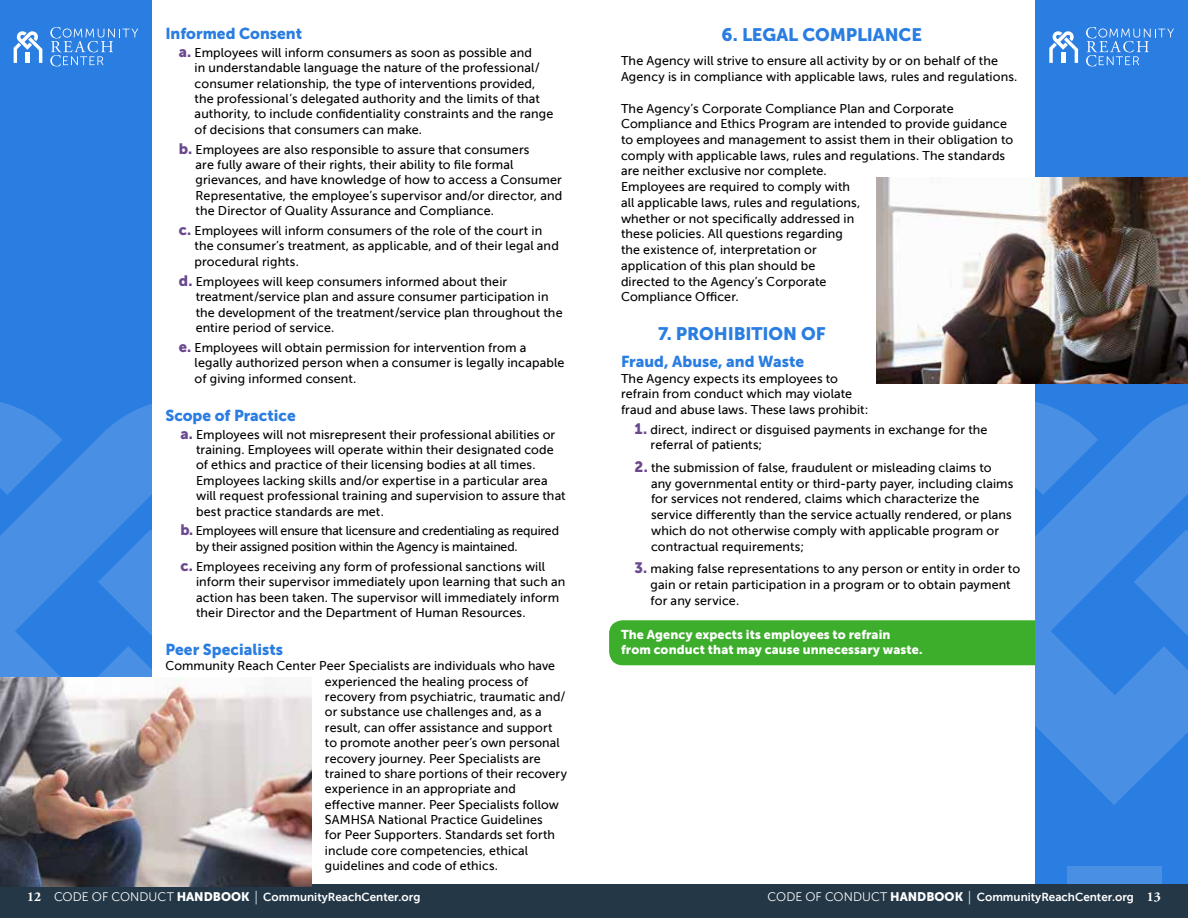
<style>
.page{position:relative;width:1188px;height:918px;background:#fff}
.page>*{position:absolute;margin:0;border:0;box-sizing:border-box;transform-origin:0 0}
.t1{font:18px "Museo Sans 900";letter-spacing:-.01em;color:#2a7de1}
.t2{font:15.75px "Museo Sans 900";color:#2a7de1}
.t3{font:12.75px/15.5px "Museo Sans 500";letter-spacing:.01em;color:#000}
.t4{font:12.75px/15.5px "Museo Sans 500";letter-spacing:-.01em;color:#000;scale:.96 1}
.t5{font:12.75px/15px "Museo Sans 900";letter-spacing:.01em;color:#fff}
.t6{font:11.7px "Museo Sans 700";color:#fff}
.s1{font-family:"Museo Sans 900";font-size:15px;color:#69488e}
.s2{font-family:"Adobe Garamond Pro";font-weight:700;font-size:13.5px}
.s3{font-family:"Museo Sans 300";font-size:12.3px}
.s4{font-family:"Museo Sans 900";font-size:12.3px}
.s5{font-family:"Adobe Garamond Pro";font-size:13.5px}
</style>
<div class="page">
<div style="left:609px;top:620px;width:464px;height:45px;background:#3dae2b;border-radius:14px"></div>
<div style="left:1036px;top:0;width:152px;height:918px;background:#2a7de1"></div>
<svg style="left:1036px;top:402px;width:152px;height:403px;fill:#4990e5"></svg>
<svg style="left:1134px;top:529px;width:54px;height:356px"></svg>
<div style="left:1068px;top:866px;width:94px;height:19px;background:#4990e5"></div>
<div style="left:0;top:0;width:152px;height:918px;background:#2a7de1"></div>
<svg style="left:50px;top:27px;width:88px;height:39px"></svg>
<svg style="left:14px;top:31px;width:28px;height:32px"></svg>
<svg style="left:0;top:402px;width:152px;height:276px;fill:#4990e5"></svg>
<svg style="left:98px;top:529px;width:291px;height:356px"></svg>
<div style="left:0;top:885px;width:594px;height:33px;background:#243746"></div>
<svg style="left:1086px;top:27px;width:88px;height:39px"></svg>
<svg style="left:1049px;top:31px;width:29px;height:32px"></svg>
<div style="left:594px;top:885px;width:594px;height:33px;background:#243746"></div>
<img style="left:0;top:678px;width:311px;height:208px">
<img style="left:877px;top:177px;width:311px;height:207px">
<p class="t2" style="left:165px;top:24px;width:138px">Informed Consent</p>
<p class="t3" style="left:195px;top:45px;width:360px;text-indent:-16px"><span class="s1">a.</span> Employees will inform consumers as soon as possible and<br>in understandable language the nature of the professional/ consumer relationship, the type of interventions provided, the professional’s delegated authority and the limits of that authority, to include confidentiality constraints and the range of decisions that consumers can make.</p>
<p class="t3" style="left:196px;top:142px;width:368px;text-indent:-17px"><span class="s1">b.</span> Employees are also responsible to assure that consumers<br>are fully aware of their rights, their ability to file formal grievances, and have knowledge of how to access a Consumer Representative, the employee’s supervisor and/or director, and the Director of Quality Assurance and Compliance.</p>
<p class="t3" style="left:195px;top:223px;width:366px;text-indent:-16px"><span class="s1">c.</span> Employees will inform consumers of the role of the court in the consumer’s treatment, as applicable, and of their legal and procedural rights.</p>
<p class="t3" style="left:196px;top:274px;width:368px;text-indent:-17px"><span class="s1">d.</span> Employees will keep consumers informed about their treatment/service plan and assure consumer participation in the development of the treatment/service plan throughout the entire period of service.</p>
<p class="t3" style="left:195px;top:340px;width:371px;text-indent:-16px"><span class="s1">e.</span> Employees will obtain permission for intervention from a legally authorized person when a consumer is legally incapable of giving informed consent.</p>
<p class="t2" style="left:165px;top:406px;width:132px">Scope of Practice</p>
<p class="t3" style="left:196px;top:427px;width:371px;text-indent:-16px"><span class="s1">a.</span> Employees will not misrepresent their professional abilities or training. Employees will operate within their designated code of ethics and practice of their licensing bodies at all times.<br>Employees lacking skills and/or expertise in a particular area will request professional training and supervision to assure that best practice standards are met.</p>
<p class="t4" style="left:196px;top:523px;width:380px;text-indent:-16px"><span class="s1">b.</span> Employees will ensure that licensure and credentialing as required by their assigned position within the Agency is maintained.</p>
<p class="t3" style="left:196px;top:559px;width:371px;text-indent:-16px"><span class="s1">c.</span> Employees receiving any form of professional sanctions will inform their supervisor immediately upon learning that such an action has been taken. The supervisor will immediately inform their Director and the Department of Human Resources.</p>
<p class="t2" style="left:165px;top:640px;width:119px">Peer Specialists</p>
<p class="t3" style="left:325px;top:658px;width:244px;text-indent:-160px">Community Reach Center Peer Specialists are individuals who have experienced the healing process of recovery from psychiatric, traumatic and/ or substance use challenges and, as a result, can offer assistance and support to promote another peer’s own personal recovery journey. Peer Specialists are trained to share portions of their recovery experience in an appropriate and effective manner. Peer Specialists follow SAMHSA National Practice Guidelines<br>for Peer Supporters. Standards set forth include core competencies, ethical guidelines and code of ethics.</p>
<h1 class="t1" style="left:722px;top:24px;width:202px">6. LEGAL COMPLIANCE</h1>
<p class="t3" style="left:621px;top:53px;width:398px">The Agency will strive to ensure all activity by or on behalf of the<br>Agency is in compliance with applicable laws, rules and regulations.</p>
<p class="t3" style="left:621px;top:100px;width:394px">The Agency’s Corporate Compliance Plan and Corporate Compliance and Ethics Program are intended to provide guidance to employees and management to assist them in their obligation to comply with applicable laws, rules and regulations. The standards are neither exclusive nor complete.<br>Employees are required to comply with<br>all applicable laws, rules and regulations,<br>whether or not specifically addressed in<br>these policies. All questions regarding<br>the existence of, interpretation or<br>application of this plan should be<br>directed to the Agency’s Corporate<br>Compliance Officer.</p>
<h1 class="t1" style="left:658px;top:323px;width:169px">7. PROHIBITION OF</h1>
<p class="t2" style="left:621px;top:352px;width:185px">Fraud, Abuse, and Waste</p>
<p class="t3" style="left:621px;top:370px;width:249px">The Agency expects its employees to refrain from conduct which may violate fraud and abuse laws. These laws prohibit:</p>
<p class="t3" style="left:651px;top:421px;width:338px;text-indent:-16px"><span class="s1">1.</span> direct, indirect or disguised payments in exchange for the referral of patients;</p>
<p class="t3" style="left:651px;top:460px;width:364px;text-indent:-17px"><span class="s1">2.</span> the submission of false, fraudulent or misleading claims to any governmental entity or third-party payer, including claims for services not rendered, claims which characterize the service differently than the service actually rendered, or plans which do not otherwise comply with applicable program or contractual requirements;</p>
<p class="t3" style="left:651px;top:561px;width:371px;text-indent:-16px"><span class="s1">3.</span> making false representations to any person or entity in order to gain or retain participation in a program or to obtain payment for any service.</p>
<p class="t5" style="left:621px;top:627px;width:303px">The Agency expects its employees to refrain from conduct that may cause unnecessary waste.</p>
<p class="t6" style="left:27px;top:890px;width:395px"><span class="s2">12</span> <span class="s3">CODE OF CONDUCT</span> <span class="s4">HANDBOOK</span> <span class="s5">|</span> CommunityReachCenter.org</p>
<p class="t6" style="left:768px;top:890px;width:395px"><span class="s3">CODE OF CONDUCT</span> <span class="s4">HANDBOOK</span> <span class="s5">|</span> CommunityReachCenter.org <span class="s2">13</span></p>
</div>
